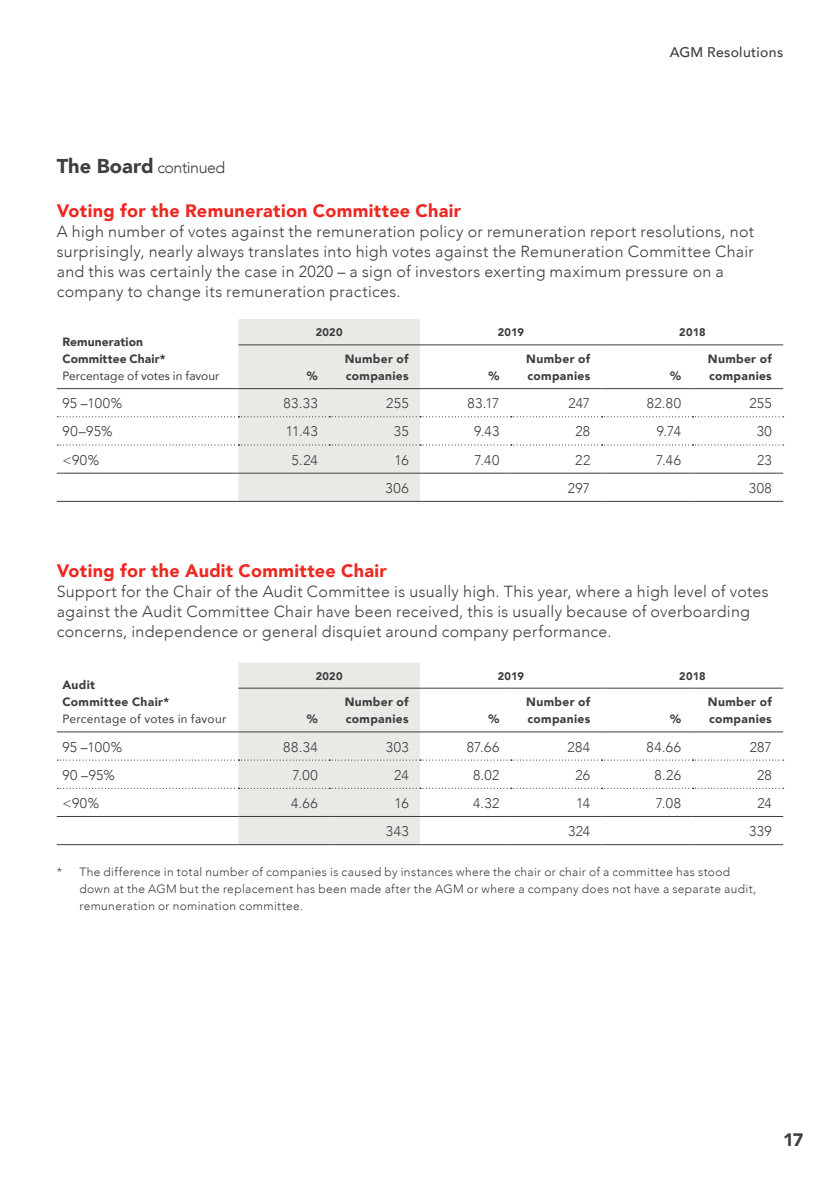
<style>
.page{position:relative;width:840px;height:1191px;background:#fff}
.page>*{position:absolute;margin:0;border:0;box-sizing:border-box;transform-origin:0 0}
.t1{font:900 18px "Avenir";letter-spacing:.015em;color:#ee2823}
.t2{font:900 18px "Avenir";color:#3e3e3f}
.t3{font:300 16px/20px "Avenir";letter-spacing:.02em;color:#3e3e3f}
.t4{font:300 16px "Avenir";letter-spacing:-.03em;color:#3e3e3f}
.t5{font:300 14px "Avenir";letter-spacing:.025em;color:#3e3e3f}
.t6{font:500 14px "Avenir";letter-spacing:.02em;color:#3e3e3f}
.t7{font:300 12px/17px "Avenir";letter-spacing:.03em;color:#3e3e3f}
.t8{font:900 12px/17px "Avenir";letter-spacing:.03em;color:#3e3e3f}
.t9{font:12px "Avenir";letter-spacing:.015em;color:#3e3e3f}
.t10{font:900 12px/17px "Avenir";letter-spacing:.01em;color:#3e3e3f}
.t11{font:900 11px "Avenir";letter-spacing:.02em;color:#3e3e3f}
.s1{font-weight:900;font-size:20px}
</style>
<div class="page">
<svg style="left:57px;top:319px;width:726px;height:182px"></svg>
<hr style="left:57px;top:473px;width:181px;height:1px;background:#3e3e3f">
<hr style="left:238px;top:473px;width:91px;height:1px;background:#3e3e3f">
<hr style="left:329px;top:473px;width:91px;height:1px;background:#3e3e3f">
<hr style="left:420px;top:473px;width:90px;height:1px;background:#3e3e3f">
<hr style="left:510px;top:473px;width:91px;height:1px;background:#3e3e3f">
<hr style="left:601px;top:473px;width:91px;height:1px;background:#3e3e3f">
<hr style="left:692px;top:473px;width:90px;height:1px;background:#3e3e3f">
<hr style="left:57px;top:501px;width:181px;height:1px;background:#3e3e3f">
<hr style="left:238px;top:501px;width:91px;height:1px;background:#3e3e3f">
<hr style="left:329px;top:501px;width:91px;height:1px;background:#3e3e3f">
<hr style="left:420px;top:501px;width:90px;height:1px;background:#3e3e3f">
<hr style="left:510px;top:501px;width:91px;height:1px;background:#3e3e3f">
<hr style="left:601px;top:501px;width:91px;height:1px;background:#3e3e3f">
<hr style="left:692px;top:501px;width:90px;height:1px;background:#3e3e3f">
<svg style="left:57px;top:662px;width:726px;height:182px"></svg>
<hr style="left:57px;top:816px;width:181px;height:1px;background:#3e3e3f">
<hr style="left:238px;top:816px;width:91px;height:1px;background:#3e3e3f">
<hr style="left:329px;top:816px;width:91px;height:1px;background:#3e3e3f">
<hr style="left:420px;top:816px;width:90px;height:1px;background:#3e3e3f">
<hr style="left:510px;top:816px;width:91px;height:1px;background:#3e3e3f">
<hr style="left:601px;top:816px;width:91px;height:1px;background:#3e3e3f">
<hr style="left:692px;top:816px;width:90px;height:1px;background:#3e3e3f">
<hr style="left:57px;top:844px;width:181px;height:1px;background:#3e3e3f">
<hr style="left:238px;top:844px;width:91px;height:1px;background:#3e3e3f">
<hr style="left:329px;top:844px;width:91px;height:1px;background:#3e3e3f">
<hr style="left:420px;top:844px;width:90px;height:1px;background:#3e3e3f">
<hr style="left:510px;top:844px;width:91px;height:1px;background:#3e3e3f">
<hr style="left:601px;top:844px;width:91px;height:1px;background:#3e3e3f">
<hr style="left:692px;top:844px;width:90px;height:1px;background:#3e3e3f">
<p class="t4" style="left:57px;top:158px;width:170px"><span class="s1">The Board</span> continued</p>
<p class="t6" style="left:669px;top:40px;width:115px">AGM Resolutions</p>
<p class="t1" style="left:57px;top:195px;width:406px">Voting for the Remuneration Committee Chair</p>
<p class="t3" style="left:57px;top:221px;width:698px">A high number of votes against the remuneration policy or remuneration report resolutions, not surprisingly, nearly always translates into high votes against the Remuneration Committee Chair and this was certainly the case in 2020 – a sign of investors exerting maximum pressure on a company to change its remuneration practices.</p>
<p class="t10" style="left:62px;top:333px;width:105px">Remuneration<br>Committee Chair*</p>
<p class="t9" style="left:62px;top:366px;width:158px">Percentage of votes in favour</p>
<p class="t11" style="left:315px;top:323px;width:28px">2020</p>
<p class="t11" style="left:497px;top:323px;width:28px">2019</p>
<p class="t11" style="left:679px;top:323px;width:28px">2018</p>
<p class="t8" style="left:307px;top:367px;width:12px">%</p>
<p class="t8" style="left:344px;top:350px;width:65px">Number of companies</p>
<p class="t8" style="left:526px;top:350px;width:65px">Number of companies</p>
<p class="t8" style="left:707px;top:350px;width:65px">Number of companies</p>
<p class="t8" style="left:488px;top:367px;width:12px">%</p>
<p class="t8" style="left:669px;top:367px;width:12px">%</p>
<p class="t5" style="left:62px;top:395px;width:61px">95 –100%</p>
<p class="t5" style="left:283px;top:395px;width:36px">83.33</p>
<p class="t5" style="left:386px;top:395px;width:24px">255</p>
<p class="t5" style="left:467px;top:395px;width:34px">83.17</p>
<p class="t5" style="left:568px;top:395px;width:23px">247</p>
<p class="t5" style="left:646px;top:395px;width:36px">82.80</p>
<p class="t5" style="left:749px;top:395px;width:24px">255</p>
<p class="t5" style="left:62px;top:423px;width:52px">90–95%</p>
<p class="t5" style="left:286px;top:423px;width:33px">11.43</p>
<p class="t5" style="left:393px;top:423px;width:16px">35</p>
<p class="t5" style="left:474px;top:423px;width:27px">9.43</p>
<p class="t5" style="left:575px;top:423px;width:16px">28</p>
<p class="t5" style="left:656px;top:423px;width:26px">9.74</p>
<p class="t5" style="left:756px;top:423px;width:17px">30</p>
<p class="t5" style="left:62px;top:451px;width:38px">&lt;90%</p>
<p class="t5" style="left:291px;top:451px;width:28px">5.24</p>
<p class="t5" style="left:394px;top:451px;width:16px">16</p>
<p class="t5" style="left:474px;top:451px;width:26px">7.40</p>
<p class="t5" style="left:575px;top:451px;width:17px">22</p>
<p class="t5" style="left:655px;top:451px;width:27px">7.46</p>
<p class="t5" style="left:756px;top:451px;width:16px">23</p>
<p class="t5" style="left:385px;top:480px;width:25px">306</p>
<p class="t5" style="left:567px;top:480px;width:24px">297</p>
<p class="t5" style="left:748px;top:480px;width:25px">308</p>
<p class="t1" style="left:57px;top:555px;width:331px">Voting for the Audit Committee Chair</p>
<p class="t3" style="left:57px;top:581px;width:713px">Support for the Chair of the Audit Committee is usually high. This year, where a high level of votes against the Audit Committee Chair have been received, this is usually because of overboarding concerns, independence or general disquiet around company performance.</p>
<p class="t8" style="left:62px;top:676px;width:108px">Audit<br>Committee Chair*</p>
<p class="t9" style="left:62px;top:709px;width:165px">Percentage of votes in favour</p>
<p class="t11" style="left:315px;top:666px;width:28px">2020</p>
<p class="t11" style="left:497px;top:666px;width:28px">2019</p>
<p class="t11" style="left:679px;top:666px;width:28px">2018</p>
<p class="t8" style="left:307px;top:710px;width:12px">%</p>
<p class="t8" style="left:344px;top:693px;width:65px">Number of companies</p>
<p class="t8" style="left:526px;top:693px;width:65px">Number of companies</p>
<p class="t8" style="left:707px;top:693px;width:65px">Number of companies</p>
<p class="t8" style="left:488px;top:710px;width:12px">%</p>
<p class="t8" style="left:669px;top:710px;width:12px">%</p>
<p class="t5" style="left:62px;top:738px;width:61px">95 –100%</p>
<p class="t5" style="left:283px;top:738px;width:36px">88.34</p>
<p class="t5" style="left:385px;top:738px;width:24px">303</p>
<p class="t5" style="left:466px;top:738px;width:34px">87.66</p>
<p class="t5" style="left:567px;top:738px;width:24px">284</p>
<p class="t5" style="left:646px;top:738px;width:36px">84.66</p>
<p class="t5" style="left:749px;top:738px;width:24px">287</p>
<p class="t5" style="left:62px;top:766px;width:54px">90 –95%</p>
<p class="t5" style="left:292px;top:766px;width:27px">7.00</p>
<p class="t5" style="left:394px;top:766px;width:16px">24</p>
<p class="t5" style="left:473px;top:766px;width:28px">8.02</p>
<p class="t5" style="left:575px;top:766px;width:16px">26</p>
<p class="t5" style="left:654px;top:766px;width:28px">8.26</p>
<p class="t5" style="left:756px;top:766px;width:16px">28</p>
<p class="t5" style="left:62px;top:795px;width:38px">&lt;90%</p>
<p class="t5" style="left:291px;top:795px;width:28px">4.66</p>
<p class="t5" style="left:394px;top:795px;width:16px">16</p>
<p class="t5" style="left:473px;top:795px;width:28px">4.32</p>
<p class="t5" style="left:575px;top:795px;width:16px">14</p>
<p class="t5" style="left:655px;top:795px;width:27px">7.08</p>
<p class="t5" style="left:757px;top:795px;width:16px">24</p>
<p class="t5" style="left:385px;top:823px;width:24px">343</p>
<p class="t5" style="left:568px;top:823px;width:24px">324</p>
<p class="t5" style="left:748px;top:823px;width:24px">339</p>
<p class="t7" style="left:79px;top:863px;width:677px;text-indent:-23px">* The difference in total number of companies is caused by instances where the chair or chair of a committee has stood down at the AGM but the replacement has been made after the AGM or where a company does not have a separate audit, remuneration or nomination committee.</p>
<p class="t2" style="left:782px;top:1124px;width:22px">17</p>
</div>
